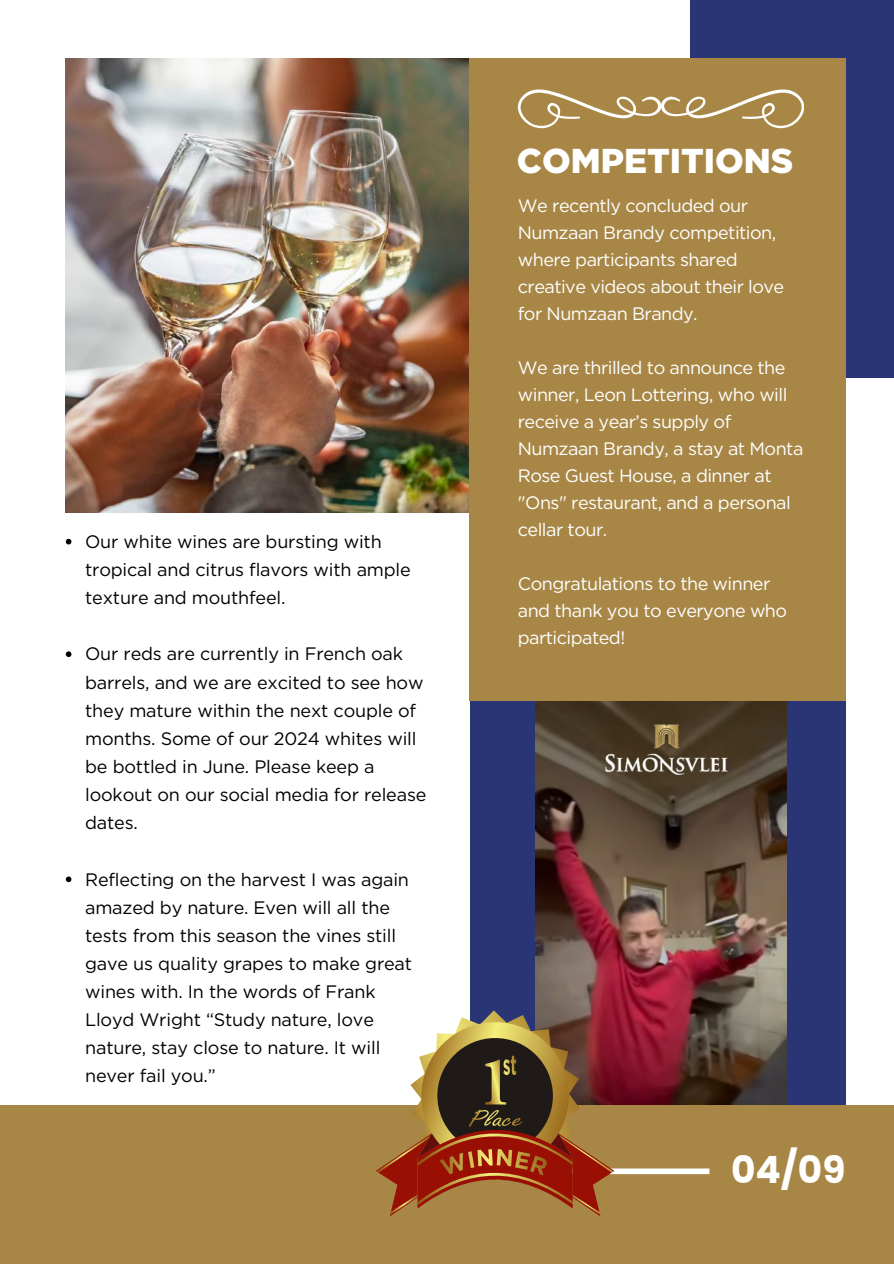
<style>
.page{position:relative;width:894px;height:1264px;background:#fff}
.page>*{position:absolute;margin:0;border:0;box-sizing:border-box;transform-origin:0 0}
.t1{font:700 37.5px "Poppins";color:#fff}
.t2{font:900 34.5px "Gotham";color:#fff}
.t3{font:18px/28.2px "Gotham";letter-spacing:-.01em;color:#000}
.t4{font:18px/27px "Gotham";letter-spacing:-.03em;color:#fff}
</style>
<div class="page">
<div style="left:690px;top:0;width:203px;height:378px;background:#2a3575"></div>
<div style="left:470px;top:701px;width:375px;height:430px;background:#2a3575"></div>
<img style="left:535px;top:701px;width:251px;height:403px">
<div style="left:468px;top:58px;width:377px;height:643px;background:#a88746"></div>
<img style="left:66px;top:58px;width:403px;height:455px">
<div style="left:0;top:1104px;width:893px;height:159px;background:#a88746"></div>
<div style="left:491px;top:1168px;width:218px;height:6px;background:#fff"></div>
<svg style="left:517px;top:89px;width:286px;height:39px"></svg>
<svg style="left:375px;top:1010px;width:239px;height:206px"></svg>
<svg style="left:66px;top:539px;width:5px;height:5px"></svg>
<svg style="left:66px;top:651px;width:5px;height:6px"></svg>
<svg style="left:66px;top:876px;width:5px;height:6px"></svg>
<p class="t3" style="left:85px;top:527px;width:327px">Our white wines are bursting with tropical and citrus flavors with ample texture and mouthfeel.</p>
<p class="t3" style="left:85px;top:640px;width:342px">Our reds are currently in French oak barrels, and we are excited to see how they mature within the next couple of months. Some of our 2024 whites will be bottled in June. Please keep a lookout on our social media for release dates.</p>
<p class="t3" style="left:85px;top:865px;width:328px">Reflecting on the harvest I was again amazed by nature. Even will all the tests from this season the vines still gave us quality grapes to make great wines with. In the words of Frank<br>Lloyd Wright “Study nature, love nature, stay close to nature. It will never fail you.”</p>
<h2 class="t2" style="left:516px;top:140px;width:278px">COMPETITIONS</h2>
<p class="t4" style="left:517px;top:192px;width:268px">We recently concluded our<br>Numzaan Brandy competition, where participants shared creative videos about their love for Numzaan Brandy.</p>
<p class="t4" style="left:517px;top:354px;width:287px">We are thrilled to announce the winner, Leon Lottering, who will receive a year’s supply of<br>Numzaan Brandy, a stay at Monta<br>Rose Guest House, a dinner at "Ons" restaurant, and a personal cellar tour.</p>
<p class="t4" style="left:517px;top:570px;width:271px">Congratulations to the winner and thank you to everyone who participated!</p>
<h1 class="t1" style="left:730px;top:1143px;width:116px">04/09</h1>
</div>
